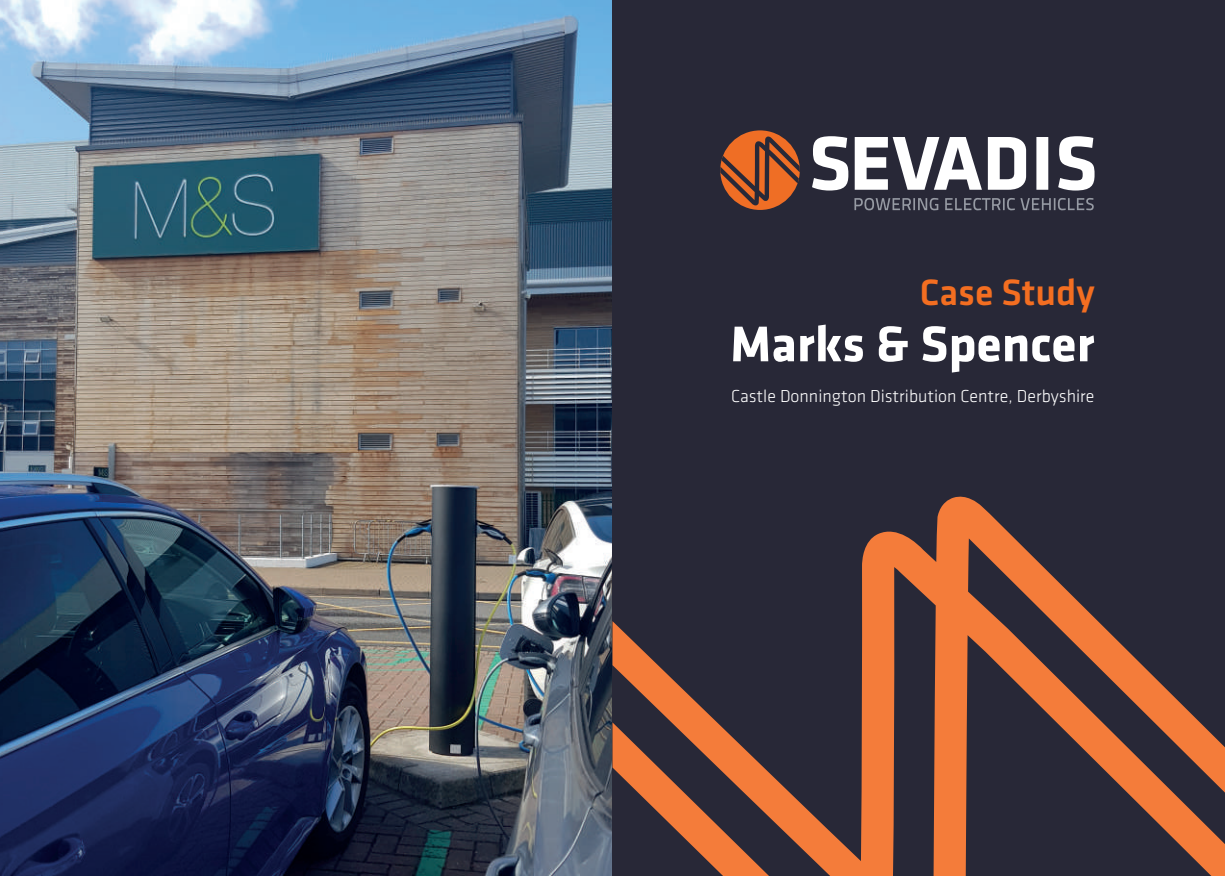
<style>
.page{position:relative;width:1225px;height:876px;background:#fff}
.page>*{position:absolute;margin:0;border:0;box-sizing:border-box;transform-origin:0 0}
.t1{font:700 52px "Klavika";color:#fff}
.t2{font:500 38px "Klavika";color:#f36e21}
.t3{font:300 18px "Klavika";color:#fff}
</style>
<div class="page">
<img style="left:0;top:0;width:612px;height:876px">
<div style="left:612px;top:0;width:613px;height:876px;background:#282837"></div>
<svg style="left:612px;top:496px;width:613px;height:380px"></svg>
<div style="left:720px;top:130px;width:80px;height:80px;background:#ef6e25;border-radius:50%"></div>
<svg style="left:720px;top:136px;width:80px;height:69px"></svg>
<svg style="left:854px;top:198px;width:239px;height:12px"></svg>
<svg style="left:812px;top:136px;width:282px;height:55px"></svg>
<h2 class="t2" style="left:919px;top:272px;width:176px">Case Study</h2>
<h1 class="t1" style="left:730px;top:316px;width:366px">Marks &amp; Spencer</h1>
<p class="t3" style="left:731px;top:386px;width:365px">Castle Donnington Distribution Centre, Derbyshire</p>
</div>
